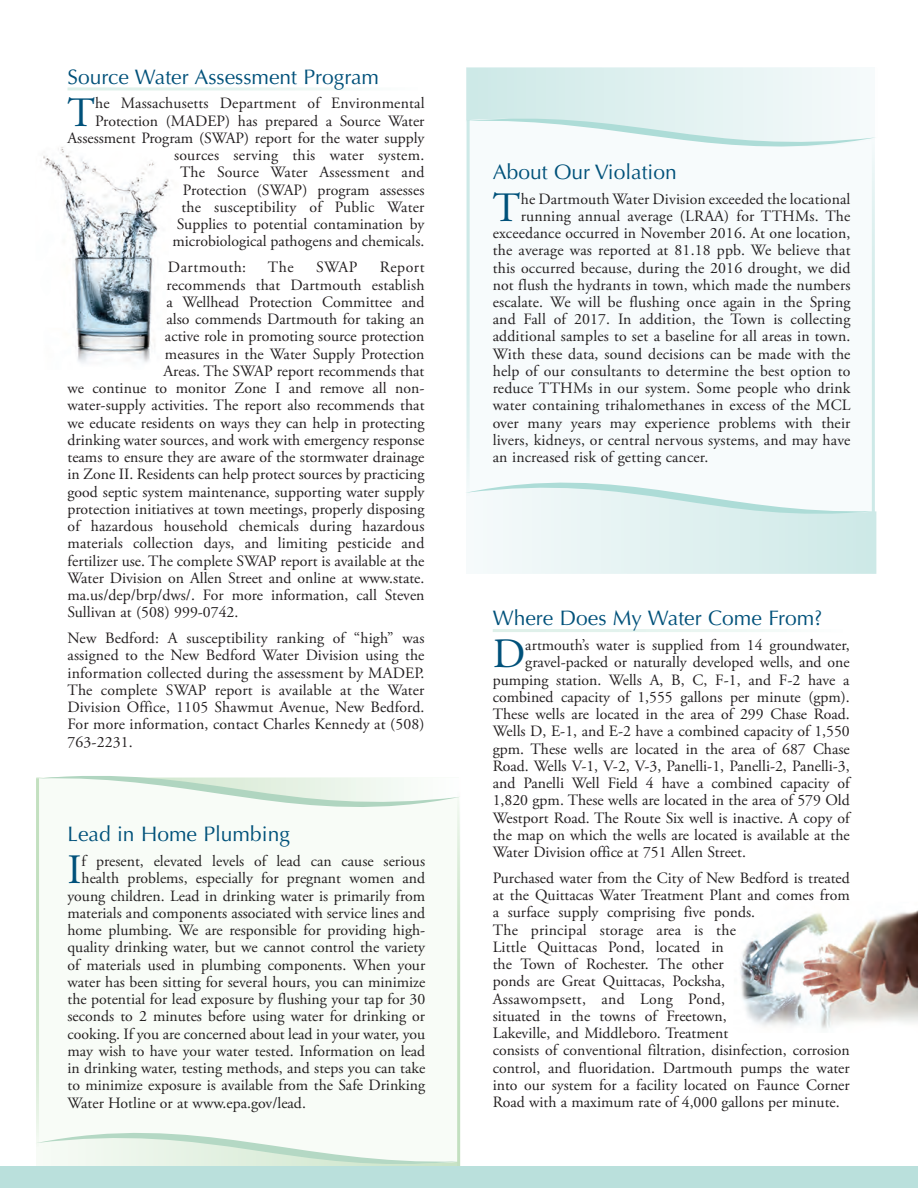
<style>
.page{position:relative;width:918px;height:1188px;background:#fff}
.page>*{position:absolute;margin:0;border:0;box-sizing:border-box;transform-origin:0 0}
.t1{font:41.7px "Adobe Garamond Pro";color:#00517a}
.t2{font:21px "Optima";color:#00517a}
.t3{font:15.75px/17.2px "Adobe Garamond Pro";color:#231f20;text-align:right}
.t4{font:15.75px "Adobe Garamond Pro";letter-spacing:.03em;color:#231f20}
</style>
<div class="page">
<img style="left:43px;top:147px;width:127px;height:216px">
<div style="left:36px;top:777px;width:422px;height:389px;background:#f8fcf7"></div>
<svg style="left:39px;top:1133px;width:418px;height:33px"></svg>
<svg style="left:36px;top:776px;width:421px;height:31px"></svg>
<hr style="left:36px;top:778px;width:3px;height:369px;background:#c3e0c0">
<hr style="left:457px;top:791px;width:3px;height:375px;background:#c3e0c0">
<img style="left:740px;top:910px;width:178px;height:119px">
<div style="left:467px;top:68px;width:408px;height:506px;background:#f7fbfc"></div>
<hr style="left:467px;top:120px;width:3px;height:376px;background:#cde9e7">
<svg style="left:466px;top:68px;width:409px;height:98px"></svg>
<svg style="left:466px;top:460px;width:410px;height:114px"></svg>
<div style="left:0;top:1166px;width:918px;height:22px;background:#bae0dc"></div>
<hr style="left:872px;top:139px;width:3px;height:395px;background:#cde9e7">
<h2 class="t2" style="left:68px;top:64px;width:313px">Source Water Assessment Program</h2>
<h1 class="t1" style="left:68px;top:87px;width:29px">T</h1>
<p class="t3" style="left:68px;top:95px;width:359px">he Massachusetts Department of Environmental Protection (MADEP) has prepared a Source Water Assessment Program (SWAP) report for the water supply sources serving this water system.<br>The Source Water Assessment and<br>Protection (SWAP) program assesses<br>the susceptibility of Public Water<br>Supplies to potential contamination by<br>microbiological pathogens and chemicals.</p>
<p class="t4" style="left:168px;top:258px;width:80px">Dartmouth:</p>
<p class="t3" style="left:268px;top:259px;width:27px">The</p>
<p class="t3" style="left:316px;top:259px;width:43px">SWAP</p>
<p class="t3" style="left:380px;top:259px;width:46px">Report</p>
<p class="t3" style="left:166px;top:277px;width:260px">recommends that Dartmouth establish</p>
<p class="t3" style="left:166px;top:294px;width:260px">a Wellhead Protection Committee and</p>
<p class="t3" style="left:166px;top:311px;width:259px">also commends Dartmouth for taking an</p>
<p class="t3" style="left:165px;top:328px;width:261px">active role in promoting source protection</p>
<p class="t3" style="left:165px;top:345px;width:261px">measures in the Water Supply Protection</p>
<p class="t3" style="left:164px;top:363px;width:262px">Areas. The SWAP report recommends that</p>
<p class="t3" style="left:68px;top:380px;width:358px">we continue to monitor Zone I and remove all non-</p>
<p class="t3" style="left:68px;top:397px;width:359px">water-supply activities. The report also recommends that</p>
<p class="t3" style="left:68px;top:414px;width:358px">we educate residents on ways they can help in protecting</p>
<p class="t3" style="left:68px;top:432px;width:358px">drinking water sources, and work with emergency response</p>
<p class="t3" style="left:68px;top:449px;width:359px">teams to ensure they are aware of the stormwater drainage</p>
<p class="t3" style="left:68px;top:466px;width:358px">in Zone II. Residents can help protect sources by practicing</p>
<p class="t3" style="left:68px;top:483px;width:358px">good septic system maintenance, supporting water supply</p>
<p class="t3" style="left:68px;top:501px;width:359px">protection initiatives at town meetings, properly disposing</p>
<p class="t3" style="left:68px;top:518px;width:358px">of hazardous household chemicals during hazardous</p>
<p class="t3" style="left:68px;top:535px;width:358px">materials collection days, and limiting pesticide and</p>
<p class="t3" style="left:68px;top:552px;width:359px">fertilizer use. The complete SWAP report is available at the</p>
<p class="t3" style="left:68px;top:570px;width:358px">Water Division on Allen Street and online at www.state.</p>
<p class="t3" style="left:68px;top:587px;width:359px">ma.us/dep/brp/dws/. For more information, call Steven</p>
<p class="t3" style="left:68px;top:604px;width:172px">Sullivan at (508) 999-0742.</p>
<p class="t3" style="left:68px;top:630px;width:359px;text-align:justify">New Bedford: A susceptibility ranking of “high” was assigned to the New Bedford Water Division using the information collected during the assessment by MADEP.<br>The complete SWAP report is available at the Water Division Office, 1105 Shawmut Avenue, New Bedford.<br>For more information, contact Charles Kennedy at (508)<br>763-2231.</p>
<h2 class="t2" style="left:68px;top:822px;width:224px">Lead in Home Plumbing</h2>
<h1 class="t1" style="left:68px;top:845px;width:16px">I</h1>
<p class="t3" style="left:82px;top:853px;width:345px">f present, elevated levels of lead can cause serious</p>
<p class="t3" style="left:82px;top:870px;width:345px">health problems, especially for pregnant women and</p>
<p class="t3" style="left:68px;top:888px;width:359px">young children. Lead in drinking water is primarily from</p>
<p class="t3" style="left:68px;top:905px;width:359px">materials and components associated with service lines and</p>
<p class="t3" style="left:68px;top:922px;width:359px">home plumbing. We are responsible for providing high-</p>
<p class="t3" style="left:68px;top:939px;width:359px">quality drinking water, but we cannot control the variety</p>
<p class="t3" style="left:68px;top:956px;width:359px">of materials used in plumbing components. When your</p>
<p class="t3" style="left:68px;top:974px;width:359px">water has been sitting for several hours, you can minimize</p>
<p class="t3" style="left:68px;top:991px;width:359px">the potential for lead exposure by flushing your tap for 30</p>
<p class="t3" style="left:68px;top:1008px;width:359px">seconds to 2 minutes before using water for drinking or</p>
<p class="t3" style="left:68px;top:1025px;width:359px">cooking. If you are concerned about lead in your water, you</p>
<p class="t3" style="left:68px;top:1043px;width:359px">may wish to have your water tested. Information on lead</p>
<p class="t3" style="left:68px;top:1060px;width:359px">in drinking water, testing methods, and steps you can take</p>
<p class="t3" style="left:68px;top:1077px;width:359px">to minimize exposure is available from the Safe Drinking</p>
<p class="t3" style="left:68px;top:1094px;width:240px">Water Hotline or at www.epa.gov/lead.</p>
<h2 class="t2" style="left:493px;top:159px;width:186px">About Our Violation</h2>
<h1 class="t1" style="left:493px;top:183px;width:29px">T</h1>
<p class="t3" style="left:521px;top:190px;width:331px">he Dartmouth Water Division exceeded the locational</p>
<p class="t3" style="left:521px;top:208px;width:331px">running annual average (LRAA) for TTHMs. The</p>
<p class="t3" style="left:493px;top:225px;width:359px">exceedance occurred in November 2016. At one location,</p>
<p class="t3" style="left:493px;top:242px;width:359px">the average was reported at 81.18 ppb. We believe that</p>
<p class="t3" style="left:493px;top:259px;width:359px">this occurred because, during the 2016 drought, we did</p>
<p class="t3" style="left:493px;top:277px;width:359px">not flush the hydrants in town, which made the numbers</p>
<p class="t3" style="left:493px;top:294px;width:359px">escalate. We will be flushing once again in the Spring</p>
<p class="t3" style="left:493px;top:311px;width:359px">and Fall of 2017. In addition, the Town is collecting</p>
<p class="t3" style="left:493px;top:328px;width:359px">additional samples to set a baseline for all areas in town.</p>
<p class="t3" style="left:493px;top:346px;width:359px">With these data, sound decisions can be made with the</p>
<p class="t3" style="left:493px;top:363px;width:359px">help of our consultants to determine the best option to</p>
<p class="t3" style="left:493px;top:380px;width:359px">reduce TTHMs in our system. Some people who drink</p>
<p class="t3" style="left:493px;top:397px;width:359px">water containing trihalomethanes in excess of the MCL</p>
<p class="t3" style="left:493px;top:415px;width:359px">over many years may experience problems with their</p>
<p class="t3" style="left:493px;top:432px;width:359px">livers, kidneys, or central nervous systems, and may have</p>
<p class="t3" style="left:493px;top:449px;width:217px">an increased risk of getting cancer.</p>
<h2 class="t2" style="left:493px;top:606px;width:331px">Where Does My Water Come From?</h2>
<h1 class="t1" style="left:493px;top:629px;width:34px">D</h1>
<p class="t3" style="left:525px;top:637px;width:326px">artmouth’s water is supplied from 14 groundwater,</p>
<p class="t3" style="left:525px;top:654px;width:326px">gravel-packed or naturally developed wells, and one</p>
<p class="t3" style="left:493px;top:672px;width:358px">pumping station. Wells A, B, C, F-1, and F-2 have a</p>
<p class="t3" style="left:493px;top:689px;width:359px">combined capacity of 1,555 gallons per minute (gpm).</p>
<p class="t3" style="left:493px;top:706px;width:358px">These wells are located in the area of 299 Chase Road.</p>
<p class="t3" style="left:493px;top:723px;width:359px">Wells D, E-1, and E-2 have a combined capacity of 1,550</p>
<p class="t3" style="left:493px;top:740px;width:359px">gpm. These wells are located in the area of 687 Chase</p>
<p class="t3" style="left:493px;top:758px;width:358px">Road. Wells V-1, V-2, V-3, Panelli-1, Panelli-2, Panelli-3,</p>
<p class="t3" style="left:493px;top:775px;width:359px">and Panelli Well Field 4 have a combined capacity of</p>
<p class="t3" style="left:493px;top:792px;width:358px">1,820 gpm. These wells are located in the area of 579 Old</p>
<p class="t3" style="left:493px;top:809px;width:358px">Westport Road. The Route Six well is inactive. A copy of</p>
<p class="t3" style="left:493px;top:827px;width:358px">the map on which the wells are located is available at the</p>
<p class="t3" style="left:493px;top:844px;width:255px">Water Division office at 751 Allen Street.</p>
<p class="t3" style="left:493px;top:870px;width:359px;text-align:left">Purchased water from the City of New Bedford is treated at the Quittacas Water Treatment Plant and comes from a surface supply comprising five ponds.<br>The principal storage area is the<br>Little Quittacas Pond, located in<br>the Town of Rochester. The other<br>ponds are Great Quittacas, Pocksha,<br>Assawompsett, and Long Pond,<br>situated in the towns of Freetown,<br>Lakeville, and Middleboro. Treatment<br>consists of conventional filtration, disinfection, corrosion control, and fluoridation. Dartmouth pumps the water into our system for a facility located on Faunce Corner Road with a maximum rate of 4,000 gallons per minute.</p>
</div>
